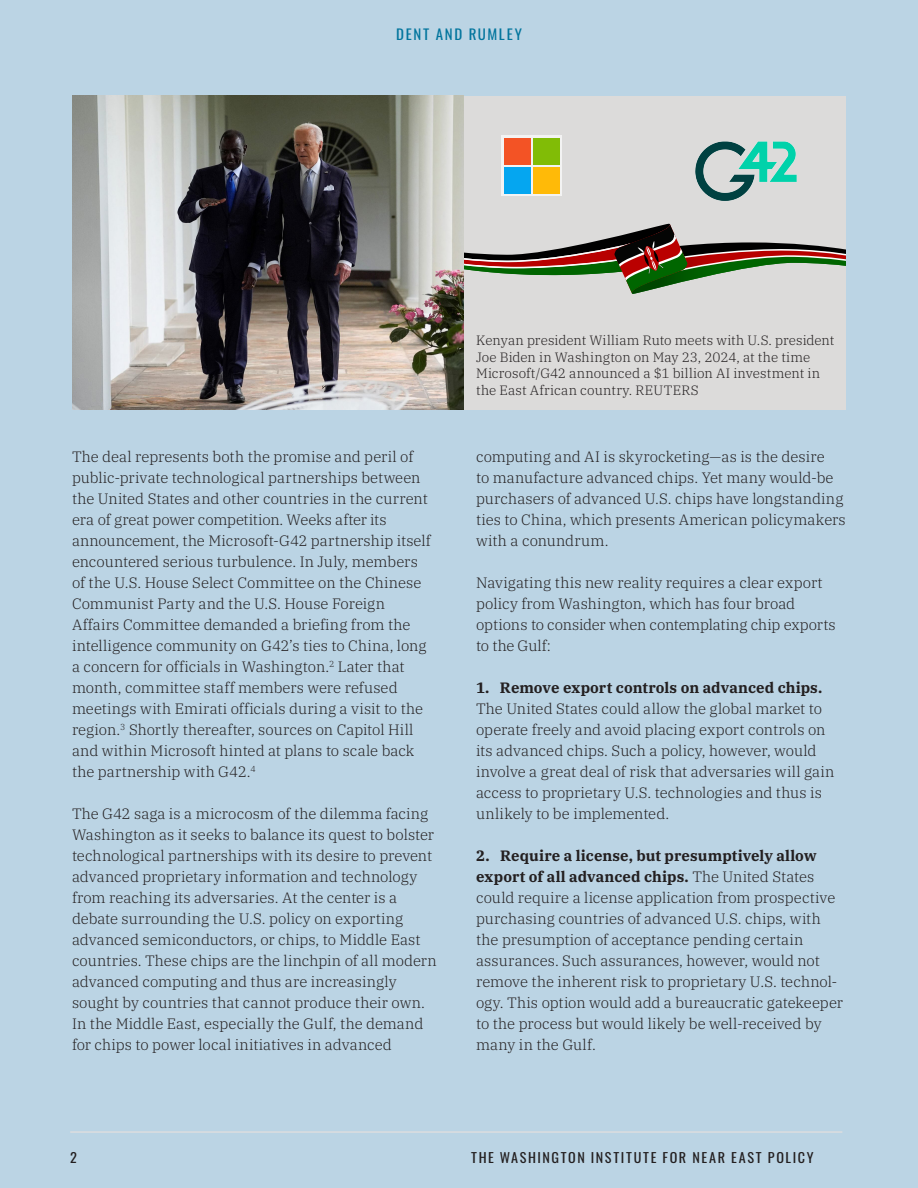
<style>
.page{position:relative;width:918px;height:1188px;background:#bbd4e4}
.page>*{position:absolute;margin:0;border:0;box-sizing:border-box;transform-origin:0 0}
.Body_text{font:300 15px/21px "IBM Plex Serif";letter-spacing:.005em;color:#231f20}
.t1{font:14.25px "Oswald";letter-spacing:.11em;color:#02759d;scale:1.05 1}
.Body_text-2{font:300 13.5px/16.5px "IBM Plex Serif";letter-spacing:.005em;color:#231f20}
.t2{font:13.5px "Oswald";letter-spacing:.115em;color:#231f20;scale:1.05 1}
.s1{font-weight:700}
</style>
<div class="page">
<hr style="left:70px;top:1131px;width:772px;height:2px;background:#dcdddf">
<div style="left:464px;top:96px;width:382px;height:314px;background:#dcdbda"></div>
<svg style="left:464px;top:224px;width:382px;height:70px"></svg>
<img style="left:72px;top:96px;width:392px;height:314px">
<img style="left:695px;top:141px;width:102px;height:60px">
<div style="left:502px;top:136px;width:60px;height:60px;background:linear-gradient(to right,#f3f3f3,#f3f3f3)"></div>
<div style="left:504px;top:138px;width:27px;height:27px;background:#f35325"></div>
<div style="left:533px;top:138px;width:26px;height:27px;background:#81bc06"></div>
<div style="left:504px;top:167px;width:27px;height:26px;background:#05a6f0"></div>
<div style="left:533px;top:167px;width:26px;height:26px;background:#ffba08"></div>
<p class="t1" style="left:396px;top:22px;width:121px">DENT AND RUMLEY</p>
<p class="Body_text" style="left:72px;top:445px;width:360px">The deal represents both the promise and peril of public-private technological partnerships between the United States and other countries in the current era of great power competition. Weeks after its announcement, the Microsoft-G42 partnership itself encountered serious turbulence. In July, members of the U.S. House Select Committee on the Chinese Communist Party and the U.S. House Foreign Affairs Committee demanded a briefing from the intelligence community on G42’s ties to China, long a concern for officials in Washington.<sup>2</sup> Later that month, committee staff members were refused meetings with Emirati officials during a visit to the region.<sup>3</sup> Shortly thereafter, sources on Capitol Hill and within Microsoft hinted at plans to scale back the partnership with G42.<sup>4</sup></p>
<p class="Body_text" style="left:72px;top:802px;width:366px">The G42 saga is a microcosm of the dilemma facing Washington as it seeks to balance its quest to bolster technological partnerships with its desire to prevent advanced proprietary information and technology from reaching its adversaries. At the center is a debate surrounding the U.S. policy on exporting advanced semiconductors, or chips, to Middle East countries. These chips are the linchpin of all modern advanced computing and thus are increasingly sought by countries that cannot produce their own.<br>In the Middle East, especially the Gulf, the demand for chips to power local initiatives in advanced</p>
<p class="Body_text-2" style="left:476px;top:331px;width:360px">Kenyan president William Ruto meets with U.S. president Joe Biden in Washington on May 23, 2024, at the time Microsoft/G42 announced a $1 billion AI investment in the East African country. REUTERS</p>
<p class="Body_text" style="left:476px;top:445px;width:371px">computing and AI is skyrocketing—as is the desire<br>to manufacture advanced chips. Yet many would-be purchasers of advanced U.S. chips have longstanding ties to China, which presents American policymakers with a conundrum.</p>
<p class="Body_text" style="left:476px;top:571px;width:361px">Navigating this new reality requires a clear export policy from Washington, which has four broad options to consider when contemplating chip exports to the Gulf:</p>
<p class="Body_text" style="left:476px;top:676px;width:360px"><span class="s1">1. Remove export controls on advanced chips.<br></span>The United States could allow the global market to operate freely and avoid placing export controls on its advanced chips. Such a policy, however, would involve a great deal of risk that adversaries will gain access to proprietary U.S. technologies and thus is unlikely to be implemented.</p>
<p class="Body_text" style="left:476px;top:844px;width:368px"><span class="s1">2. Require a license, but presumptively allow export of all advanced chips.</span> The United States could require a license application from prospective purchasing countries of advanced U.S. chips, with the presumption of acceptance pending certain assurances. Such assurances, however, would not remove the inherent risk to proprietary U.S. technol&shy;ogy. This option would add a bureaucratic gatekeeper to the process but would likely be well-received by many in the Gulf.</p>
<p class="t2" style="left:70px;top:1145px;width:8px">2</p>
<p class="t2" style="left:471px;top:1145px;width:328px">THE WASHINGTON INSTITUTE FOR NEAR EAST POLICY</p>
</div>
